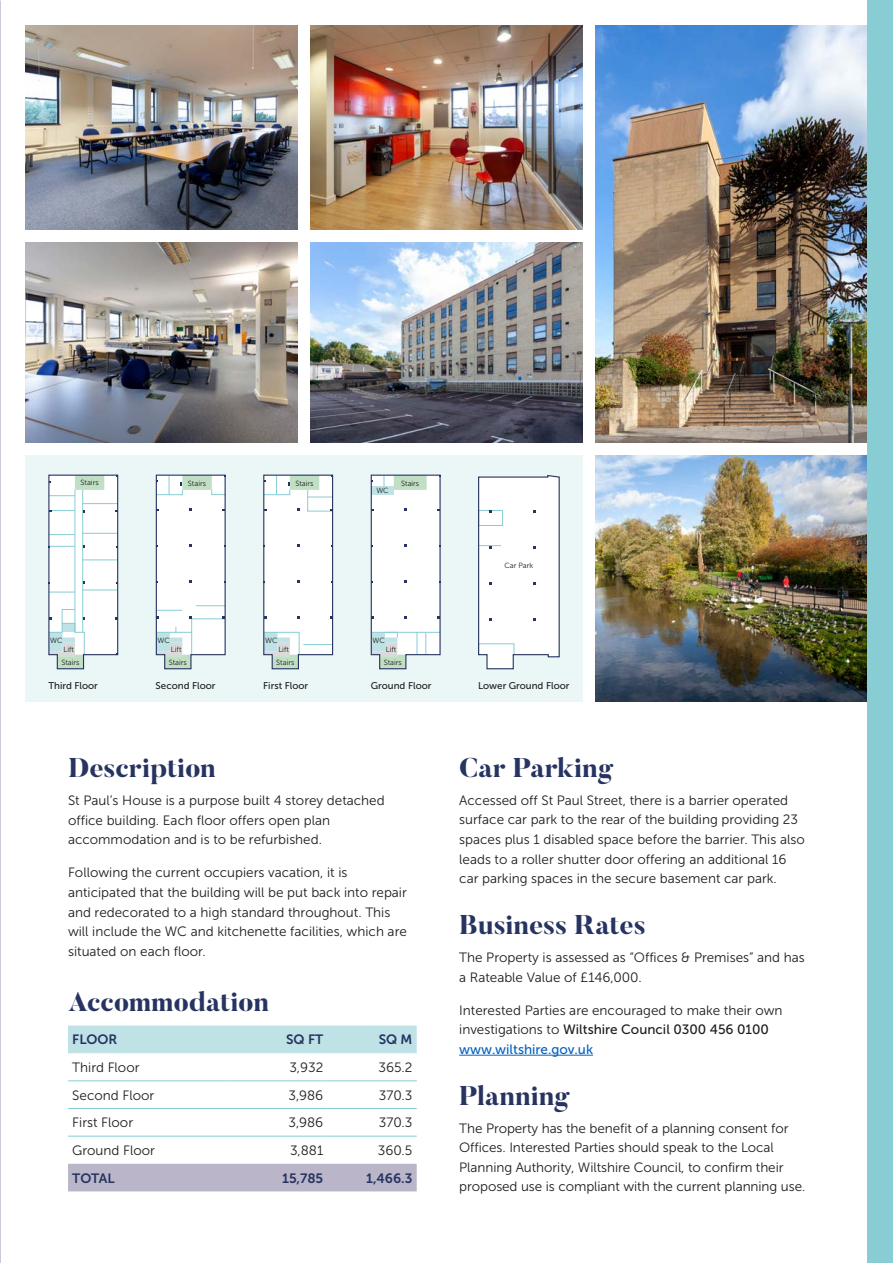
<style>
.page{position:relative;width:893px;height:1263px;background:#fff}
.page>*{position:absolute;margin:0;border:0;box-sizing:border-box;transform-origin:0 0}
.t1{font:800 27px "Butler";color:#273461}
.t2{font:13.5px/19.5px "Museo Sans 300";color:#1d1d1b}
.t3{font:13.5px/19.5px "Museo Sans 500";color:#1d1d1b}
.t4{font:13.5px "Museo Sans 700";color:#273461}
.t5{font:9.75px "Museo Sans 500";color:#1d1d1b}
.t6{font:7.5px "Museo Sans 300";color:#1d1d1b}
.s1{font-family:"Museo Sans 300"}
.s2{color:#0563c1}
</style>
<div class="page">
<img style="left:0;top:0;width:1px;height:702px">
<img style="left:0;top:710px;width:1px;height:153px">
<div style="left:68px;top:1025px;width:349px;height:28px;background:#bee2e6"></div>
<div style="left:68px;top:1164px;width:349px;height:27px;background:#bab5c8"></div>
<hr style="left:68px;top:1080px;width:159px;height:1px;background:#88cdd3">
<hr style="left:227px;top:1080px;width:101px;height:1px;background:#88cdd3">
<hr style="left:328px;top:1080px;width:89px;height:1px;background:#88cdd3">
<hr style="left:68px;top:1108px;width:159px;height:1px;background:#88cdd3">
<hr style="left:227px;top:1108px;width:101px;height:1px;background:#88cdd3">
<hr style="left:328px;top:1108px;width:89px;height:1px;background:#88cdd3">
<hr style="left:68px;top:1136px;width:159px;height:1px;background:#88cdd3">
<hr style="left:227px;top:1136px;width:101px;height:1px;background:#88cdd3">
<hr style="left:328px;top:1136px;width:89px;height:1px;background:#88cdd3">
<hr style="left:459px;top:1055px;width:134px;height:1px;background:#0563c1">
<img style="left:595px;top:455px;width:272px;height:247px">
<img style="left:310px;top:242px;width:273px;height:200px">
<img style="left:595px;top:26px;width:272px;height:416px">
<img style="left:26px;top:26px;width:272px;height:204px">
<img style="left:26px;top:242px;width:272px;height:200px">
<img style="left:310px;top:26px;width:273px;height:204px">
<div style="left:867px;top:0;width:26px;height:1263px;background:#88cdd3"></div>
<div style="left:26px;top:455px;width:557px;height:247px;background:#ebf6f7"></div>
<svg style="left:48px;top:475px;width:71px;height:194px;background:#e8eff0"></svg>
<svg style="left:155px;top:475px;width:71px;height:194px;background:#ecf1f2"></svg>
<svg style="left:263px;top:475px;width:71px;height:194px;background:#ecf1f2"></svg>
<svg style="left:370px;top:475px;width:71px;height:194px;background:#ecf1f2"></svg>
<svg style="left:478px;top:475px;width:82px;height:194px;background:#f3f5f7"></svg>
<p class="t6" style="left:81px;top:478px;width:20px">Stairs</p>
<p class="t6" style="left:188px;top:479px;width:20px">Stairs</p>
<p class="t6" style="left:295px;top:479px;width:20px">Stairs</p>
<p class="t6" style="left:401px;top:479px;width:20px">Stairs</p>
<p class="t6" style="left:376px;top:487px;width:14px">WC</p>
<p class="t6" style="left:50px;top:636px;width:14px">WC</p>
<p class="t6" style="left:158px;top:636px;width:14px">WC</p>
<p class="t6" style="left:265px;top:636px;width:14px">WC</p>
<p class="t6" style="left:373px;top:636px;width:14px">WC</p>
<p class="t6" style="left:63px;top:645px;width:12px">Lift</p>
<p class="t6" style="left:61px;top:658px;width:20px">Stairs</p>
<p class="t6" style="left:171px;top:645px;width:12px">Lift</p>
<p class="t6" style="left:278px;top:645px;width:12px">Lift</p>
<p class="t6" style="left:386px;top:645px;width:12px">Lift</p>
<p class="t6" style="left:169px;top:658px;width:20px">Stairs</p>
<p class="t6" style="left:276px;top:658px;width:20px">Stairs</p>
<p class="t6" style="left:384px;top:658px;width:20px">Stairs</p>
<p class="t6" style="left:504px;top:562px;width:30px">Car Park</p>
<p class="t5" style="left:48px;top:680px;width:51px">Third Floor</p>
<p class="t5" style="left:156px;top:680px;width:61px">Second Floor</p>
<p class="t5" style="left:263px;top:680px;width:47px">First Floor</p>
<p class="t5" style="left:371px;top:680px;width:62px">Ground Floor</p>
<p class="t5" style="left:478px;top:680px;width:93px">Lower Ground Floor</p>
<h1 class="t1" style="left:68px;top:750px;width:149px">Description</h1>
<p class="t2" style="left:68px;top:790px;width:318px">St Paul’s House is a purpose built 4 storey detached office building. Each floor offers open plan accommodation and is to be refurbished.</p>
<p class="t2" style="left:68px;top:863px;width:340px">Following the current occupiers vacation, it is anticipated that the building will be put back into repair and redecorated to a high standard throughout. This will include the WC and kitchenette facilities, which are situated on each floor.</p>
<h1 class="t1" style="left:68px;top:984px;width:202px">Accommodation</h1>
<p class="t4" style="left:72px;top:1032px;width:47px">FLOOR</p>
<p class="t4" style="left:286px;top:1032px;width:39px">SQ FT</p>
<p class="t4" style="left:379px;top:1032px;width:35px">SQ M</p>
<p class="t2" style="left:72px;top:1057px;width:69px">Third Floor</p>
<p class="t2" style="left:290px;top:1057px;width:35px">3,932</p>
<p class="t2" style="left:379px;top:1057px;width:35px">365.2</p>
<p class="t2" style="left:72px;top:1085px;width:83px">Second Floor</p>
<p class="t2" style="left:289px;top:1085px;width:36px">3,986</p>
<p class="t2" style="left:379px;top:1085px;width:35px">370.3</p>
<p class="t2" style="left:72px;top:1113px;width:62px">First Floor</p>
<p class="t2" style="left:289px;top:1113px;width:36px">3,986</p>
<p class="t2" style="left:379px;top:1113px;width:35px">370.3</p>
<p class="t2" style="left:72px;top:1141px;width:84px">Ground Floor</p>
<p class="t2" style="left:290px;top:1141px;width:35px">3,881</p>
<p class="t2" style="left:378px;top:1141px;width:36px">360.5</p>
<p class="t4" style="left:72px;top:1170px;width:44px">TOTAL</p>
<p class="t4" style="left:282px;top:1170px;width:43px">15,785</p>
<p class="t4" style="left:366px;top:1170px;width:48px">1,466.3</p>
<h1 class="t1" style="left:459px;top:750px;width:156px">Car Parking</h1>
<p class="t2" style="left:459px;top:790px;width:347px">Accessed off St Paul Street, there is a barrier operated surface car park to the rear of the building providing 23 spaces plus 1 disabled space before the barrier. This also leads to a roller shutter door offering an additional 16 car parking spaces in the secure basement car park.</p>
<h1 class="t1" style="left:459px;top:907px;width:188px">Business Rates</h1>
<p class="t2" style="left:459px;top:948px;width:347px">The Property is assessed as “Offices &amp; Premises” and has a Rateable Value of £146,000.</p>
<p class="t2" style="left:459px;top:1000px;width:325px">Interested Parties are encouraged to make their own</p>
<p class="t3" style="left:459px;top:1020px;width:311px"><span class="s1">investigations to</span> Wiltshire Council 0300 456 0100 <span class="s2">www.wiltshire.gov.uk</span></p>
<h1 class="t1" style="left:459px;top:1078px;width:112px">Planning</h1>
<p class="t2" style="left:459px;top:1118px;width:348px">The Property has the benefit of a planning consent for Offices. Interested Parties should speak to the Local Planning Authority, Wiltshire Council, to confirm their proposed use is compliant with the current planning use.</p>
</div>
